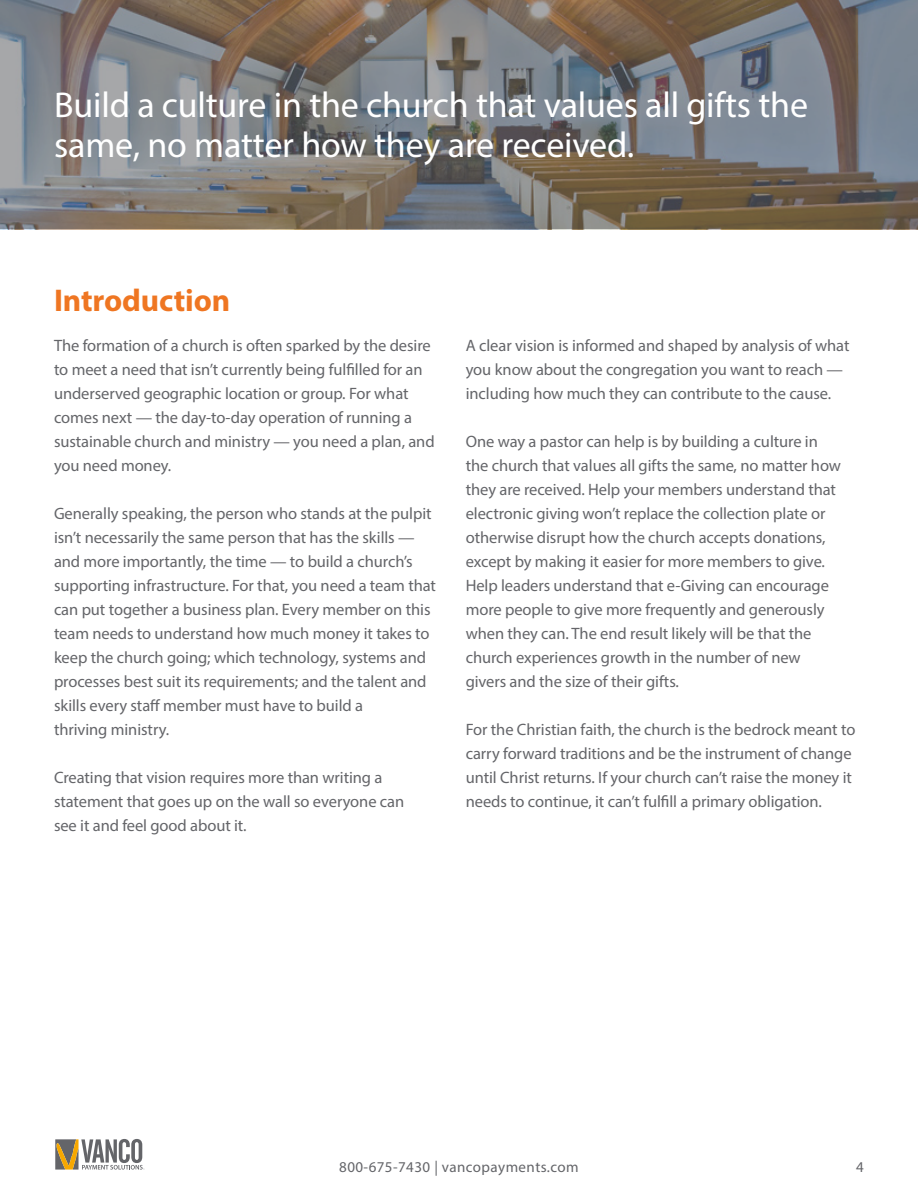
<style>
.page{position:relative;width:918px;height:1188px;background:#fff}
.page>*{position:absolute;margin:0;border:0;box-sizing:border-box;transform-origin:0 0}
.t1{font:36px/40.5px "Myriad Pro";letter-spacing:-.005em;color:#fff}
.t2{font:700 31.5px "Myriad Pro";letter-spacing:-.005em;color:#ef7622}
.t3{font:16.5px/24px "Myriad Pro";letter-spacing:-.005em;color:#646569}
.t4{font:15px "Myriad Pro";letter-spacing:.03em;color:#646569}
</style>
<div class="page">
<svg style="left:55px;top:1139px;width:90px;height:31px"></svg>
<svg style="left:0;top:0;width:918px;height:229px;background:#7a7673"></svg>
<h1 class="t1" style="left:54px;top:84px;width:755px">Build a culture in the church that values all gifts the same, no matter how they are received.</h1>
<h2 class="t2" style="left:54px;top:280px;width:178px">Introduction</h2>
<p class="t3" style="left:54px;top:333px;width:382px">The formation of a church is often sparked by the desire to meet a need that isn’t currently being fulfilled for an underserved geographic location or group. For what comes next — the day-to-day operation of running a sustainable church and ministry — you need a plan, and you need money.</p>
<p class="t3" style="left:54px;top:501px;width:384px">Generally speaking, the person who stands at the pulpit isn’t necessarily the same person that has the skills — and more importantly, the time — to build a church’s supporting infrastructure. For that, you need a team that can put together a business plan. Every member on this team needs to understand how much money it takes to keep the church going; which technology, systems and processes best suit its requirements; and the talent and skills every staff member must have to build a<br>thriving ministry.</p>
<p class="t3" style="left:54px;top:765px;width:352px">Creating that vision requires more than writing a statement that goes up on the wall so everyone can see it and feel good about it.</p>
<p class="t3" style="left:466px;top:334px;width:385px">A clear vision is informed and shaped by analysis of what you know about the congregation you want to reach — including how much they can contribute to the cause.</p>
<p class="t3" style="left:466px;top:430px;width:377px">One way a pastor can help is by building a culture in the church that values all gifts the same, no matter how they are received. Help your members understand that electronic giving won’t replace the collection plate or otherwise disrupt how the church accepts donations, except by making it easier for more members to give.<br>Help leaders understand that e-Giving can encourage more people to give more frequently and generously when they can. The end result likely will be that the church experiences growth in the number of new givers and the size of their gifts.</p>
<p class="t3" style="left:466px;top:718px;width:391px">For the Christian faith, the church is the bedrock meant to carry forward traditions and be the instrument of change until Christ returns. If your church can’t raise the money it needs to continue, it can’t fulfill a primary obligation.</p>
<p class="t4" style="left:339px;top:1157px;width:241px">800-675-7430 | vancopayments.com</p>
<p class="t4" style="left:856px;top:1157px;width:9px">4</p>
</div>
